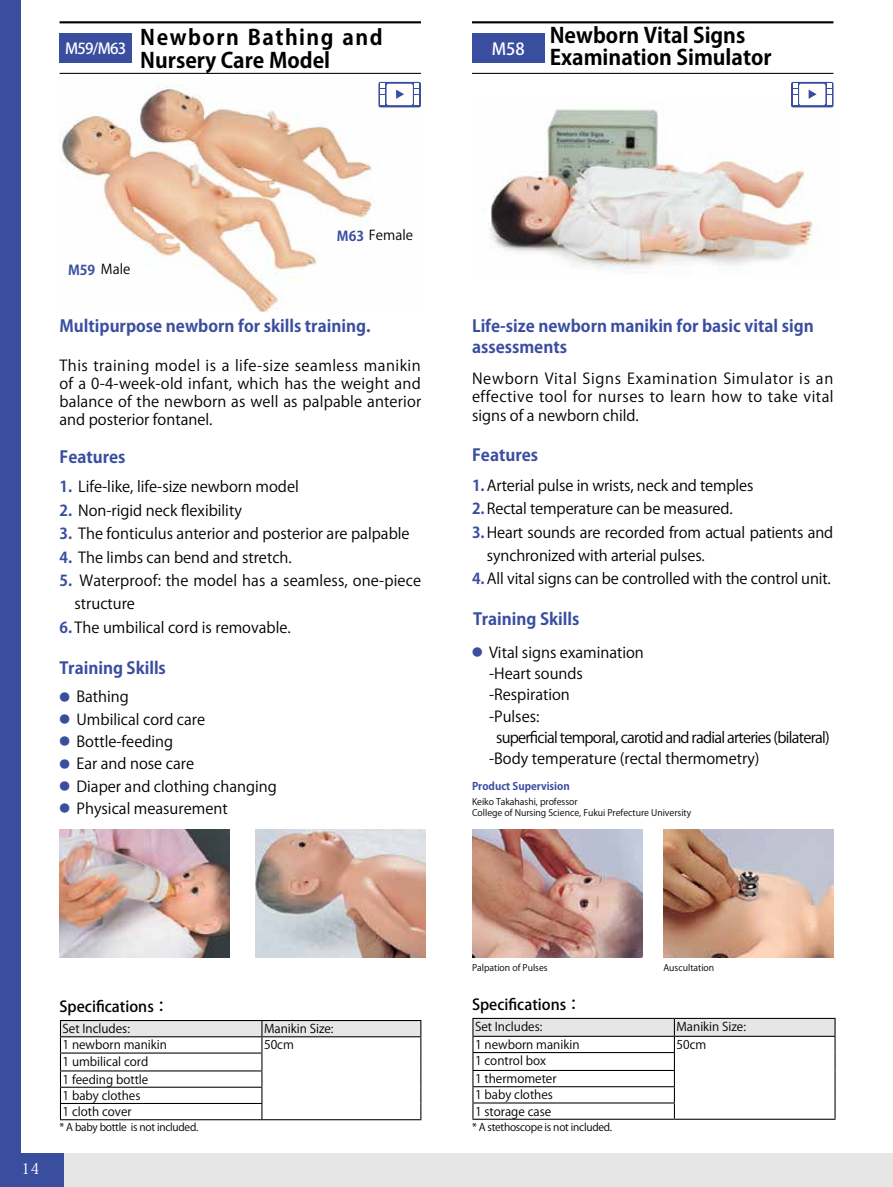
<style>
.page{position:relative;width:893px;height:1187px;background:#fff}
.page>*{position:absolute;margin:0;border:0;box-sizing:border-box;transform-origin:0 0}
.t1{font:700 21px/22.4px "Koz Go Pro";color:#000}
.t2{font:700 21px/23.4px "Koz Go Pro";letter-spacing:.07em;color:#000}
.t3{font:700 16.5px/21.3px "Koz Go Pr 6 N";color:#3a4ea0}
.t4{font:500 16.5px "Koz Go Pr 6 N";color:#fff}
.t5{font:15px/18px "Koz Go Pr 6 N";letter-spacing:-.01em;color:#000;text-align:justify}
.t6{font:15px/22.4px "Koz Go Pro";color:#000}
.t7{font:15px "Koz Go Pro";letter-spacing:-.05em;color:#000}
.t8{font:500 15px "Koz Go Pr 6 N";color:#000}
.t9{font:500 15px "Koz Go Pr 6 N";letter-spacing:-.05em;color:#fff}
.t10{font:15px "Koz Min Pro";color:#fff}
.t11{font:13.5px "Koz Go Pr 6 N";color:#000}
.t12{font:12px/17.9px "Koz Go Pr 6 N";color:#000}
.t13{font:10.5px "Koz Go Pr 6 N";letter-spacing:-.025em;color:#000}
.t14{font:700 10.5px/22.4px "Koz Go Pr 6 N";color:#3a4ea0;text-align:justify}
.t15{font:9px/11.7px "Koz Go Pr 6 N";color:#000}
.s1{font-weight:700;color:#3a4ea0}
.s2{font-family:"Koz Go Pro";font-weight:700;color:#3a4ea0}
</style>
<div class="page">
<div style="left:56px;top:1152px;width:837px;height:34px;background:#e6e6e6"></div>
<div style="left:0;top:0;width:21px;height:1186px;background:#3a4ea0"></div>
<div style="left:19px;top:1152px;width:45px;height:34px;background:#3a4ea0"></div>
<hr style="left:60px;top:21px;width:361px;height:2px;background:#000">
<hr style="left:472px;top:21px;width:361px;height:2px;background:#000">
<hr style="left:60px;top:73px;width:361px;height:1px;background:#000">
<hr style="left:472px;top:73px;width:361px;height:1px;background:#000">
<div style="left:60px;top:33px;width:72px;height:30px;background:#3a4ea0"></div>
<div style="left:472px;top:33px;width:72px;height:30px;background:#3a4ea0"></div>
<img style="left:472px;top:829px;width:170px;height:128px">
<img style="left:663px;top:829px;width:170px;height:128px">
<img style="left:488px;top:106px;width:345px;height:165px">
<hr style="left:472px;top:1017px;width:202px;height:1px;background:#000">
<hr style="left:674px;top:1017px;width:162px;height:1px;background:#000">
<svg style="left:472px;top:1018px;width:364px;height:100px"></svg>
<hr style="left:472px;top:1118px;width:202px;height:1px;background:#000">
<hr style="left:674px;top:1118px;width:162px;height:1px;background:#000">
<img style="left:60px;top:829px;width:170px;height:128px">
<img style="left:255px;top:829px;width:170px;height:128px">
<hr style="left:60px;top:1019px;width:202px;height:1px;background:#000">
<hr style="left:262px;top:1019px;width:159px;height:1px;background:#000">
<svg style="left:60px;top:1020px;width:361px;height:99px"></svg>
<hr style="left:60px;top:1119px;width:202px;height:1px;background:#000">
<hr style="left:262px;top:1119px;width:159px;height:1px;background:#000">
<img style="left:60px;top:81px;width:357px;height:230px">
<svg style="left:378px;top:82px;width:43px;height:25px"></svg>
<div style="left:387px;top:84px;width:26px;height:21px;background:#fff;border-radius:2px"></div>
<svg style="left:381px;top:84px;width:4px;height:21px"></svg>
<svg style="left:414px;top:84px;width:5px;height:21px"></svg>
<svg style="left:396px;top:90px;width:8px;height:9px"></svg>
<svg style="left:791px;top:82px;width:42px;height:25px"></svg>
<div style="left:799px;top:84px;width:26px;height:21px;background:#fff;border-radius:2px"></div>
<svg style="left:793px;top:84px;width:4px;height:21px"></svg>
<svg style="left:827px;top:84px;width:4px;height:21px"></svg>
<svg style="left:809px;top:90px;width:8px;height:9px"></svg>
<p class="t9" style="left:65px;top:40px;width:62px">M59/M63</p>
<h1 class="t2" style="left:140px;top:27px;width:244px">Newborn Bathing and<br>Nursery Care Model</h1>
<p class="t4" style="left:492px;top:39px;width:34px">M58</p>
<h1 class="t1" style="left:550px;top:26px;width:223px">Newborn Vital Signs<br>Examination Simulator</h1>
<p class="t11" style="left:68px;top:261px;width:64px"><span class="s1">M59</span> Male</p>
<p class="t11" style="left:337px;top:227px;width:77px"><span class="s1">M63</span> Female</p>
<p class="t3" style="left:60px;top:316px;width:312px">Multipurpose newborn for skills training.</p>
<p class="t5" style="left:60px;top:357px;width:363px">This training model is a life-size seamless manikin of a 0-4-week-old infant, which has the weight and balance of the newborn as well as palpable anterior and posterior fontanel.</p>
<p class="t3" style="left:60px;top:446px;width:68px">Features</p>
<p class="t6" style="left:60px;top:476px;width:241px"><span class="s1">1.</span> Life-like, life-size newborn model</p>
<p class="t6" style="left:60px;top:499px;width:184px"><span class="s1">2.</span> Non-rigid neck flexibility</p>
<p class="t6" style="left:60px;top:523px;width:352px"><span class="s1">3.</span> The fonticulus anterior and posterior are palpable</p>
<p class="t6" style="left:60px;top:545px;width:234px;line-height:23.4px"><span class="s1">4.</span> The limbs can bend and stretch.<br><span class="s1">5.</span></p>
<p class="t6" style="left:60px;top:616px;width:233px"><span class="s1">6.</span> The umbilical cord is removable.</p>
<p class="t6" style="left:75px;top:569px;width:348px;line-height:23.4px;text-indent:5px">Waterproof: the model has a seamless, one-piece structure</p>
<p class="t3" style="left:60px;top:657px;width:108px">Training Skills</p>
<p class="t6" style="left:77px;top:686px;width:202px">Bathing<br>Umbilical cord care<br>Bottle-feeding<br>Ear and nose care<br>Diaper and clothing changing<br>Physical measurement</p>
<p class="t14" style="left:60px;top:685px;width:12px">● ● ● ● ● ●</p>
<p class="t3" style="left:472px;top:316px;width:343px">Life-size newborn manikin for basic vital sign assessments</p>
<p class="t5" style="left:472px;top:370px;width:363px">Newborn Vital Signs Examination Simulator is an effective tool for nurses to learn how to take vital signs of a newborn child.</p>
<p class="t3" style="left:472px;top:445px;width:68px">Features</p>
<p class="t5" style="left:472px;top:476px;width:283px"><span class="s2">1.</span> Arterial pulse in wrists, neck and temples</p>
<p class="t5" style="left:472px;top:500px;width:262px"><span class="s2">2.</span> Rectal temperature can be measured.</p>
<p class="t5" style="left:472px;top:523px;width:363px"><span class="s2">3.</span> Heart sounds are recorded from actual patients and</p>
<p class="t5" style="left:472px;top:570px;width:360px"><span class="s2">4.</span> All vital signs can be controlled with the control unit.</p>
<p class="t5" style="left:487px;top:546px;width:219px">synchronized with arterial pulses.</p>
<p class="t3" style="left:473px;top:608px;width:108px">Training Skills</p>
<p class="t6" style="left:489px;top:641px;width:156px">Vital signs examination</p>
<p class="t6" style="left:489px;top:662px;width:95px">-Heart sounds</p>
<p class="t6" style="left:489px;top:684px;width:82px">-Respiration</p>
<p class="t6" style="left:489px;top:705px;width:52px">-Pulses:</p>
<p class="t7" style="left:496px;top:727px;width:335px">superficial temporal, carotid and radial arteries (bilateral)</p>
<p class="t6" style="left:489px;top:747px;width:272px">-Body temperature (rectal thermometry)</p>
<p class="t14" style="left:472px;top:641px;width:12px">●</p>
<p class="t14" style="left:472px;top:775px;width:99px">Product Supervision</p>
<p class="t15" style="left:472px;top:795px;width:221px">Keiko Takahashi, professor<br>College of Nursing Science, Fukui Prefecture University</p>
<p class="t10" style="left:21px;top:1157px;width:20px">14</p>
<p class="t8" style="left:60px;top:997px;width:111px">Specifications：</p>
<p class="t12" style="left:63px;top:1020px;width:69px">Set Includes:</p>
<p class="t12" style="left:264px;top:1020px;width:71px">Manikin Size:</p>
<p class="t12" style="left:63px;top:1036px;width:106px">1 newborn manikin</p>
<p class="t12" style="left:264px;top:1036px;width:31px">50cm</p>
<p class="t12" style="left:63px;top:1052px;width:87px">1 umbilical cord<br>1 feeding bottle</p>
<p class="t12" style="left:63px;top:1087px;width:79px;line-height:16.2px">1 baby clothes<br>1 cloth cover</p>
<p class="t15" style="left:472px;top:961px;width:77px">Palpation of Pulses</p>
<p class="t15" style="left:663px;top:961px;width:52px">Auscultation</p>
<p class="t8" style="left:472px;top:995px;width:111px">Specifications：</p>
<p class="t12" style="left:475px;top:1017px;width:69px">Set Includes:</p>
<p class="t12" style="left:676px;top:1017px;width:71px">Manikin Size:</p>
<p class="t12" style="left:475px;top:1035px;width:106px">1 newborn manikin</p>
<p class="t12" style="left:676px;top:1035px;width:31px">50cm</p>
<p class="t12" style="left:475px;top:1052px;width:83px">1 control box<br>1 thermometer</p>
<p class="t12" style="left:475px;top:1087px;width:79px;line-height:16.2px">1 baby clothes<br>1 storage case</p>
<p class="t13" style="left:60px;top:1121px;width:140px">* A baby bottle is not included.</p>
<p class="t13" style="left:472px;top:1121px;width:142px">* A stethoscope is not included.</p>
</div>
